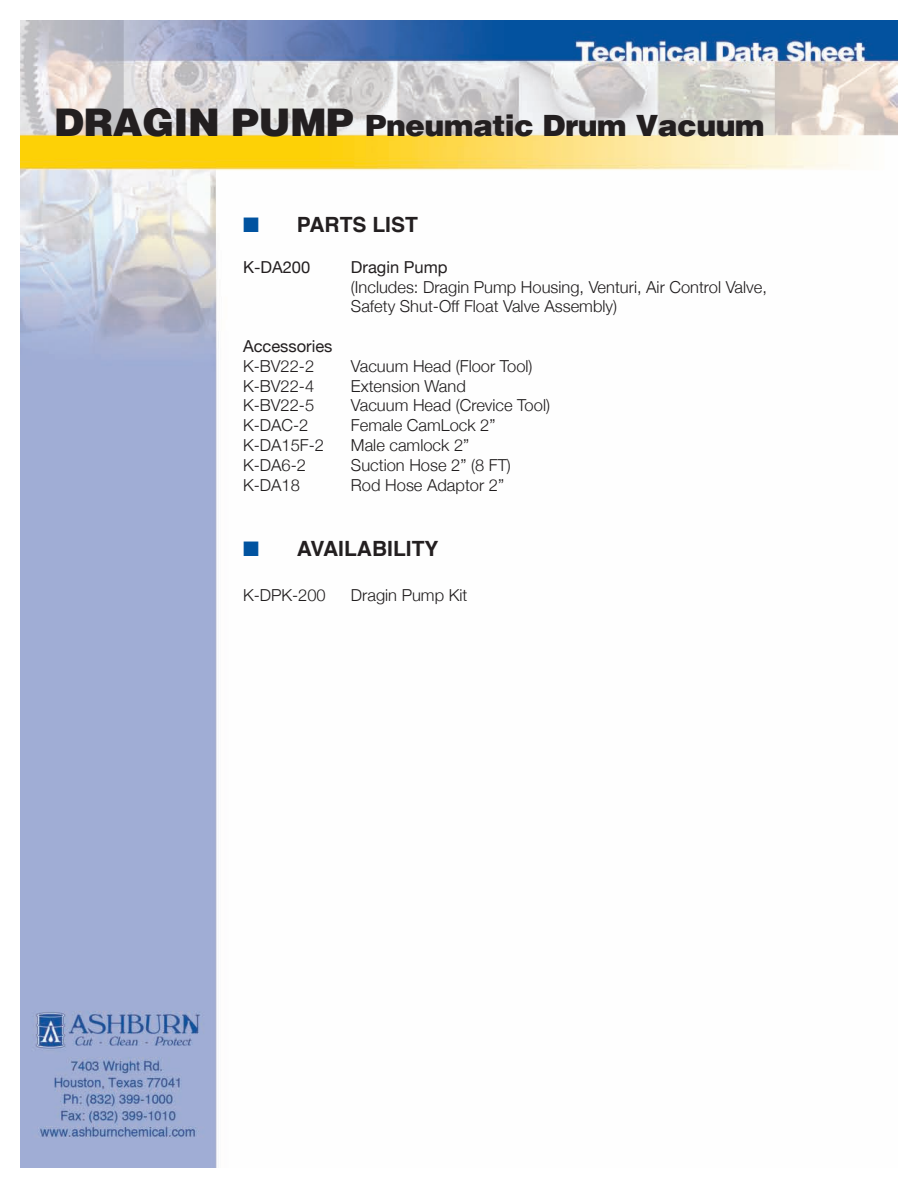
<style>
.page{position:relative;width:918px;height:1188px;background:#fff}
.page>*{position:absolute;margin:0;border:0;box-sizing:border-box;transform-origin:0 0}
.t1{font:900 30px "Helvetica";letter-spacing:-.025em;color:#231f20}
.t2{font:700 21px "Helvetica";color:#231f20}
.t3{font:300 16.5px/19.8px "Helvetica Neue";color:#201d1e}
.t4{font:16.5px "Helvetica Neue";color:#231f20}
.t5{font:300 16.5px "Helvetica Neue";color:#231f20}
.s1{font-size:39px}
.s2{color:#0153a0}
.s3{font-weight:400;color:#231f20}
.s4{color:#231f20}
</style>
<div class="page">
<img style="left:20px;top:20px;width:878px;height:1148px">
<h1 class="t1" style="left:54px;top:107px;width:712px"><span class="s1">DRAGIN PUMP</span> Pneumatic Drum Vacuum</h1>
<p class="t2" style="left:243px;top:208px;width:176px"><span class="s2">■</span> PARTS LIST</p>
<p class="t4" style="left:243px;top:257px;width:69px">K-DA200</p>
<p class="t3" style="left:351px;top:257px;width:417px"><span class="s3">Dragin Pump<br></span><span class="s4">(</span>Includes: Dragin Pump Housing, Venturi, Air Control Valve,<br>Safety Shut-Off Float Valve Assembly)</p>
<p class="t4" style="left:243px;top:336px;width:91px">Accessories</p>
<p class="t5" style="left:243px;top:356px;width:73px">K-BV22-2</p>
<p class="t3" style="left:351px;top:356px;width:183px">Vacuum Head (Floor Tool)</p>
<p class="t3" style="left:243px;top:375px;width:73px">K-BV22-4</p>
<p class="t3" style="left:351px;top:375px;width:116px">Extension Wand</p>
<p class="t3" style="left:243px;top:395px;width:73px">K-BV22-5</p>
<p class="t3" style="left:351px;top:395px;width:201px">Vacuum Head (Crevice Tool)</p>
<p class="t3" style="left:243px;top:415px;width:67px">K-DAC-2</p>
<p class="t3" style="left:351px;top:415px;width:146px">Female CamLock 2”</p>
<p class="t3" style="left:243px;top:435px;width:82px">K-DA15F-2</p>
<p class="t3" style="left:351px;top:435px;width:120px">Male camlock 2”</p>
<p class="t3" style="left:243px;top:455px;width:64px">K-DA6-2</p>
<p class="t3" style="left:351px;top:455px;width:161px">Suction Hose 2” (8 FT)</p>
<p class="t3" style="left:243px;top:474px;width:58px">K-DA18</p>
<p class="t3" style="left:351px;top:474px;width:155px">Rod Hose Adaptor 2”</p>
<p class="t2" style="left:243px;top:532px;width:197px"><span class="s2">■</span> AVAILABILITY</p>
<p class="t3" style="left:243px;top:585px;width:84px">K-DPK-200</p>
<p class="t3" style="left:351px;top:585px;width:118px">Dragin Pump Kit</p>
</div>
